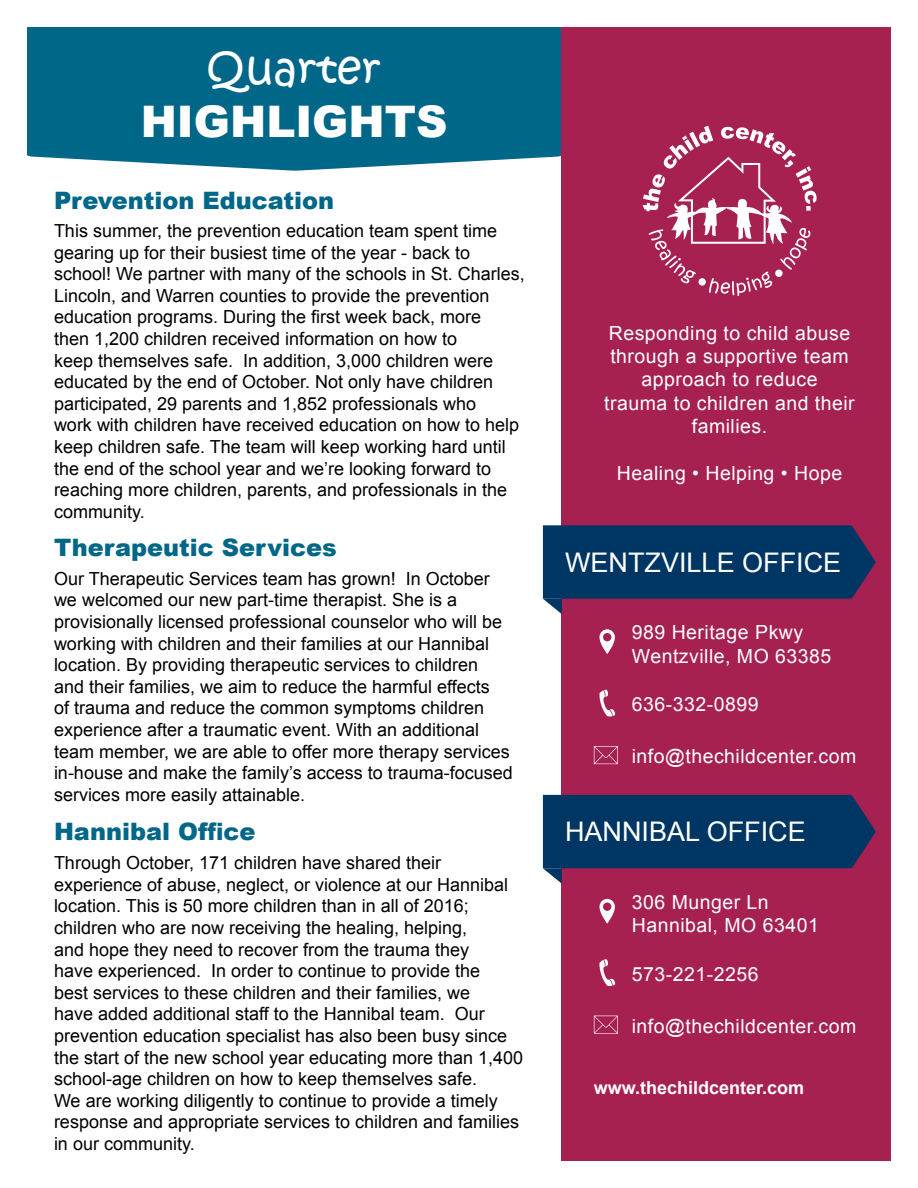
<style>
.page{position:relative;width:918px;height:1188px;background:#fff}
.page>*{position:absolute;margin:0;border:0;box-sizing:border-box;transform-origin:0 0}
.t1{font:900 43.5px "Arial";color:#fff}
.t2{font:43.5px "Kristen ITC";color:#fff}
.t3{font:27px "Arial";color:#fff}
.t4{font:900 24px "Arial";color:#006789}
.t5{font:19.5px/23.4px "Arial";letter-spacing:.025em;color:#fff}
.t6{font:18px/21.6px "Arial";color:#000}
.t7{font:700 18px "Arial";color:#fff}
</style>
<div class="page">
<div style="left:27px;top:27px;width:535px;height:144px;background:#006789"></div>
<div style="left:562px;top:27px;width:329px;height:1134px;background:#a62051"></div>
<svg style="left:599px;top:629px;width:16px;height:25px"></svg>
<svg style="left:599px;top:690px;width:16px;height:27px"></svg>
<svg style="left:594px;top:746px;width:24px;height:18px"></svg>
<svg style="left:543px;top:525px;width:333px;height:89px"></svg>
<svg style="left:599px;top:899px;width:16px;height:25px"></svg>
<svg style="left:599px;top:959px;width:16px;height:27px"></svg>
<svg style="left:594px;top:1016px;width:24px;height:18px"></svg>
<svg style="left:543px;top:795px;width:333px;height:89px"></svg>
<svg style="left:642px;top:126px;width:175px;height:170px"></svg>
<h1 class="t2" style="left:207px;top:40px;width:175px">Quarter</h1>
<h1 class="t1" style="left:141px;top:90px;width:308px">HIGHLIGHTS</h1>
<h3 class="t4" style="left:54px;top:183px;width:282px">Prevention Education</h3>
<p class="t6" style="left:54px;top:220px;width:472px">This summer, the prevention education team spent time gearing up for their busiest time of the year - back to school! We partner with many of the schools in St. Charles, Lincoln, and Warren counties to provide the prevention education programs. During the first week back, more<br>then 1,200 children received information on how to<br>keep themselves safe. In addition, 3,000 children were educated by the end of October. Not only have children participated, 29 parents and 1,852 professionals who<br>work with children have received education on how to help keep children safe. The team will keep working hard until the end of the school year and we’re looking forward to reaching more children, parents, and professionals in the community.</p>
<h3 class="t4" style="left:54px;top:530px;width:284px">Therapeutic Services</h3>
<p class="t6" style="left:54px;top:568px;width:460px">Our Therapeutic Services team has grown! In October we welcomed our new part-time therapist. She is a provisionally licensed professional counselor who will be working with children and their families at our Hannibal location. By providing therapeutic services to children<br>and their families, we aim to reduce the harmful effects<br>of trauma and reduce the common symptoms children experience after a traumatic event. With an additional team member, we are able to offer more therapy services in-house and make the family’s access to trauma-focused services more easily attainable.</p>
<h3 class="t4" style="left:54px;top:814px;width:203px">Hannibal Office</h3>
<p class="t6" style="left:54px;top:852px;width:471px">Through October, 171 children have shared their experience of abuse, neglect, or violence at our Hannibal location. This is 50 more children than in all of 2016; children who are now receiving the healing, helping,<br>and hope they need to recover from the trauma they<br>have experienced. In order to continue to provide the<br>best services to these children and their families, we<br>have added additional staff to the Hannibal team. Our prevention education specialist has also been busy since the start of the new school year educating more than 1,400 school-age children on how to keep themselves safe.<br>We are working diligently to continue to provide a timely response and appropriate services to children and families in our community.</p>
<p class="t5" style="left:604px;top:321px;width:252px;text-align:center">Responding to child abuse through a supportive team approach to reduce<br>trauma to children and their families.</p>
<p class="t5" style="left:617px;top:462px;width:227px">Healing • Helping • Hope</p>
<h2 class="t3" style="left:565px;top:545px;width:278px">WENTZVILLE OFFICE</h2>
<p class="t5" style="left:632px;top:621px;width:201px">989 Heritage Pkwy<br>Wentzville, MO 63385</p>
<p class="t5" style="left:632px;top:693px;width:128px">636-332-0899</p>
<p class="t5" style="left:632px;top:745px;width:226px">info@thechildcenter.com</p>
<h2 class="t3" style="left:565px;top:814px;width:242px">HANNIBAL OFFICE</h2>
<p class="t5" style="left:632px;top:890px;width:189px">306 Munger Ln<br>Hannibal, MO 63401</p>
<p class="t5" style="left:632px;top:963px;width:128px">573-221-2256</p>
<p class="t5" style="left:632px;top:1014px;width:226px">info@thechildcenter.com</p>
<p class="t7" style="left:594px;top:1076px;width:212px">www.thechildcenter.com</p>
</div>
